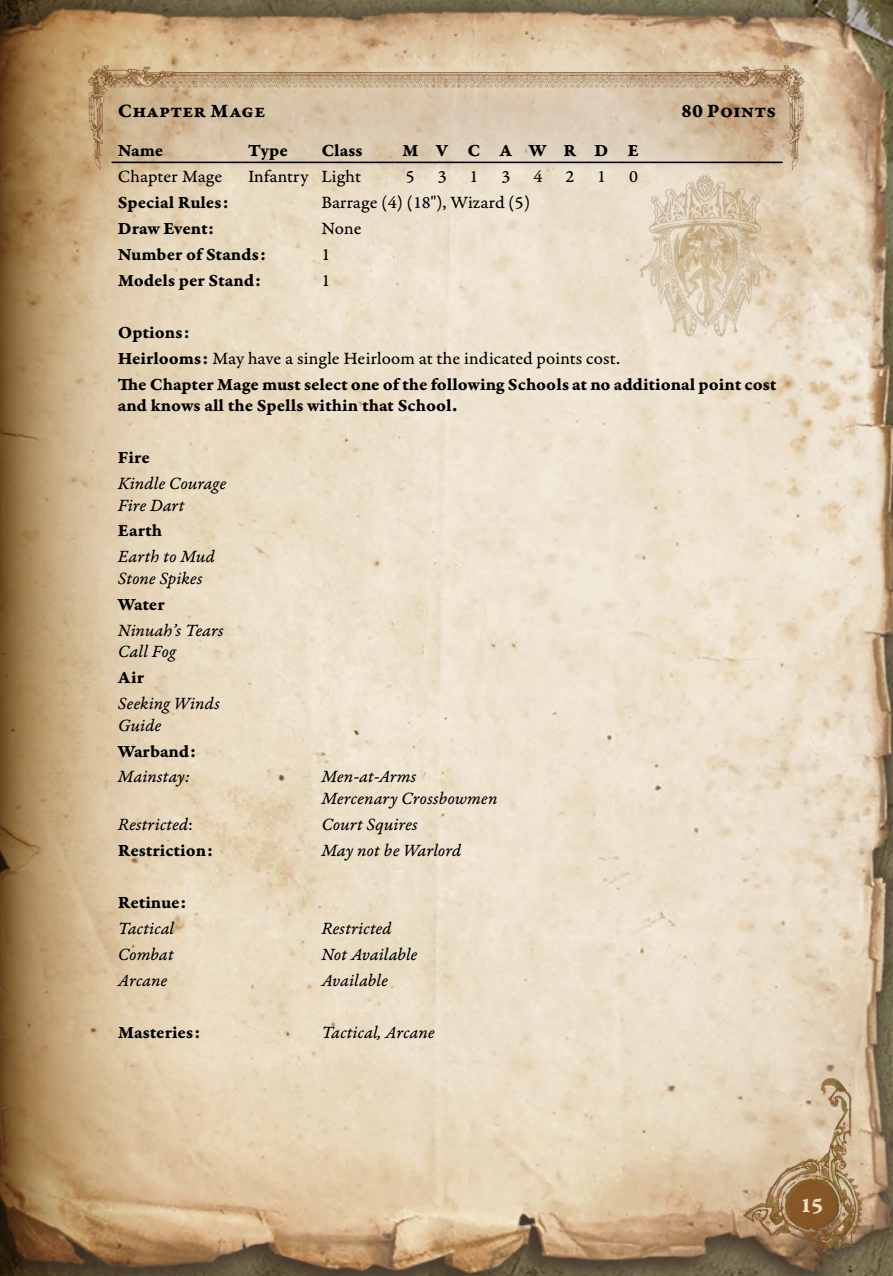
<style>
.page{position:relative;width:893px;height:1276px;background:#fff}
.page>*{position:absolute;margin:0;border:0;box-sizing:border-box;transform-origin:0 0}
.t1{font:22.5px "Garamond Premr Pro Bd Capt";color:#f0ddbe}
.t2{font:20.25px "Garamond Premr Pro Bd Capt";color:#000}
.t3{font:18.22px/21.4px "Garamond Premr Pro Bd Capt";letter-spacing:-.005em;color:#000}
.t4{font:18.22px/21.4px "Garamond Premr Pro It Capt";color:#000}
.t5{font:18.22px "Garamond Premr Pro Capt";color:#000}
.t6{font:18.22px "Garamond Premr Pro Bd Capt";letter-spacing:1.015em;color:#000}
.s1{font-family:"Garamond Premr Pro Bd Capt"}
.s2{font-family:"Garamond Premr Pro Capt"}
</style>
<div class="page">
<img style="left:225px;top:0;width:668px;height:1276px">
<svg style="left:112px;top:0;width:113px;height:1276px"></svg>
<svg style="left:1px;top:0;width:111px;height:1276px"></svg>
<svg style="left:0;top:0;width:1px;height:1276px"></svg>
<img style="left:695px;top:998px;width:172px;height:265px">
<img style="left:65px;top:64px;width:762px;height:181px">
<img style="left:630px;top:164px;width:150px;height:181px">
<hr style="left:112px;top:162px;width:130px;height:1px;background:#000">
<hr style="left:242px;top:162px;width:73px;height:1px;background:#000">
<hr style="left:315px;top:162px;width:79px;height:1px;background:#000">
<hr style="left:394px;top:162px;width:32px;height:1px;background:#000">
<hr style="left:426px;top:162px;width:32px;height:1px;background:#000">
<hr style="left:458px;top:162px;width:32px;height:1px;background:#000">
<hr style="left:490px;top:162px;width:32px;height:1px;background:#000">
<hr style="left:522px;top:162px;width:32px;height:1px;background:#000">
<hr style="left:554px;top:162px;width:32px;height:1px;background:#000">
<hr style="left:586px;top:162px;width:32px;height:1px;background:#000">
<hr style="left:618px;top:162px;width:31px;height:1px;background:#000">
<svg style="left:649px;top:162px;width:16px;height:1px"></svg>
<hr style="left:665px;top:162px;width:118px;height:1px;background:#000">
<p class="t2" style="left:118px;top:98px;width:149px">Chapter Mage</p>
<p class="t2" style="left:681px;top:98px;width:97px">80 Points</p>
<p class="t3" style="left:118px;top:140px;width:47px">Name</p>
<p class="t3" style="left:248px;top:140px;width:41px">Type</p>
<p class="t3" style="left:321px;top:140px;width:43px">Class</p>
<p class="t6" style="left:402px;top:139px;width:239px">MVCAWRDE</p>
<p class="t5" style="left:118px;top:165px;width:106px">Chapter Mage</p>
<p class="t5" style="left:248px;top:165px;width:114px">Infantry Light</p>
<p class="t5" style="left:406px;top:165px;width:10px">5</p>
<p class="t5" style="left:438px;top:165px;width:10px">3</p>
<p class="t5" style="left:470px;top:165px;width:10px">1</p>
<p class="t5" style="left:501px;top:165px;width:10px">3</p>
<p class="t5" style="left:533px;top:165px;width:10px">4</p>
<p class="t5" style="left:565px;top:165px;width:10px">2</p>
<p class="t5" style="left:597px;top:165px;width:10px">1</p>
<p class="t5" style="left:629px;top:165px;width:10px">0</p>
<p class="t3" style="left:118px;top:192px;width:112px">Special Rules:</p>
<p class="t5" style="left:321px;top:191px;width:210px">Barrage (4) (18"), Wizard (5)</p>
<p class="t3" style="left:118px;top:218px;width:98px">Draw Event:</p>
<p class="t5" style="left:321px;top:217px;width:42px">None</p>
<p class="t3" style="left:118px;top:244px;width:150px">Number of Stands:</p>
<p class="t5" style="left:321px;top:243px;width:10px">1</p>
<p class="t3" style="left:118px;top:270px;width:144px">Models per Stand:</p>
<p class="t5" style="left:321px;top:269px;width:10px">1</p>
<p class="t3" style="left:118px;top:322px;width:73px">Options:</p>
<p class="t5" style="left:118px;top:347px;width:504px"><span class="s1">Heirlooms:</span> May have a single Heirloom at the indicated points cost.</p>
<p class="t3" style="left:118px;top:373px;width:660px">The Chapter Mage must select one of the following Schools at no additional point cost and knows all the Spells within that School.</p>
<p class="t3" style="left:118px;top:447px;width:33px">Fire</p>
<p class="t4" style="left:118px;top:474px;width:110px">Kindle Courage<br>Fire Dart</p>
<p class="t3" style="left:118px;top:520px;width:46px">Earth</p>
<p class="t4" style="left:118px;top:547px;width:98px">Earth to Mud<br>Stone Spikes</p>
<p class="t3" style="left:118px;top:593px;width:48px">Water</p>
<p class="t4" style="left:118px;top:620px;width:107px">Ninuah’s Tears<br>Call Fog</p>
<p class="t3" style="left:118px;top:667px;width:28px">Air</p>
<p class="t4" style="left:118px;top:694px;width:103px">Seeking Winds<br>Guide</p>
<p class="t3" style="left:118px;top:740px;width:80px">Warband:</p>
<p class="t4" style="left:118px;top:767px;width:74px">Mainstay:</p>
<p class="t4" style="left:321px;top:767px;width:178px">Men-at-Arms<br>Mercenary Crossbowmen</p>
<p class="t4" style="left:118px;top:814px;width:77px">Restricted<span class="s2">:</span></p>
<p class="t4" style="left:321px;top:814px;width:98px">Court Squires</p>
<p class="t3" style="left:118px;top:839px;width:97px">Restriction:</p>
<p class="t4" style="left:321px;top:840px;width:141px">May not be Warlord</p>
<p class="t3" style="left:118px;top:891px;width:70px">Retinue:</p>
<p class="t4" style="left:118px;top:918px;width:58px">Tactical</p>
<p class="t4" style="left:321px;top:918px;width:72px">Restricted</p>
<p class="t4" style="left:118px;top:944px;width:57px">Combat</p>
<p class="t4" style="left:321px;top:944px;width:98px">Not Available</p>
<p class="t4" style="left:118px;top:970px;width:51px">Arcane</p>
<p class="t4" style="left:321px;top:970px;width:68px">Available</p>
<p class="t3" style="left:118px;top:1021px;width:84px">Masteries:</p>
<p class="t4" style="left:321px;top:1022px;width:115px">Tactical, Arcane</p>
<p class="t1" style="left:800px;top:1191px;width:25px">15</p>
</div>
